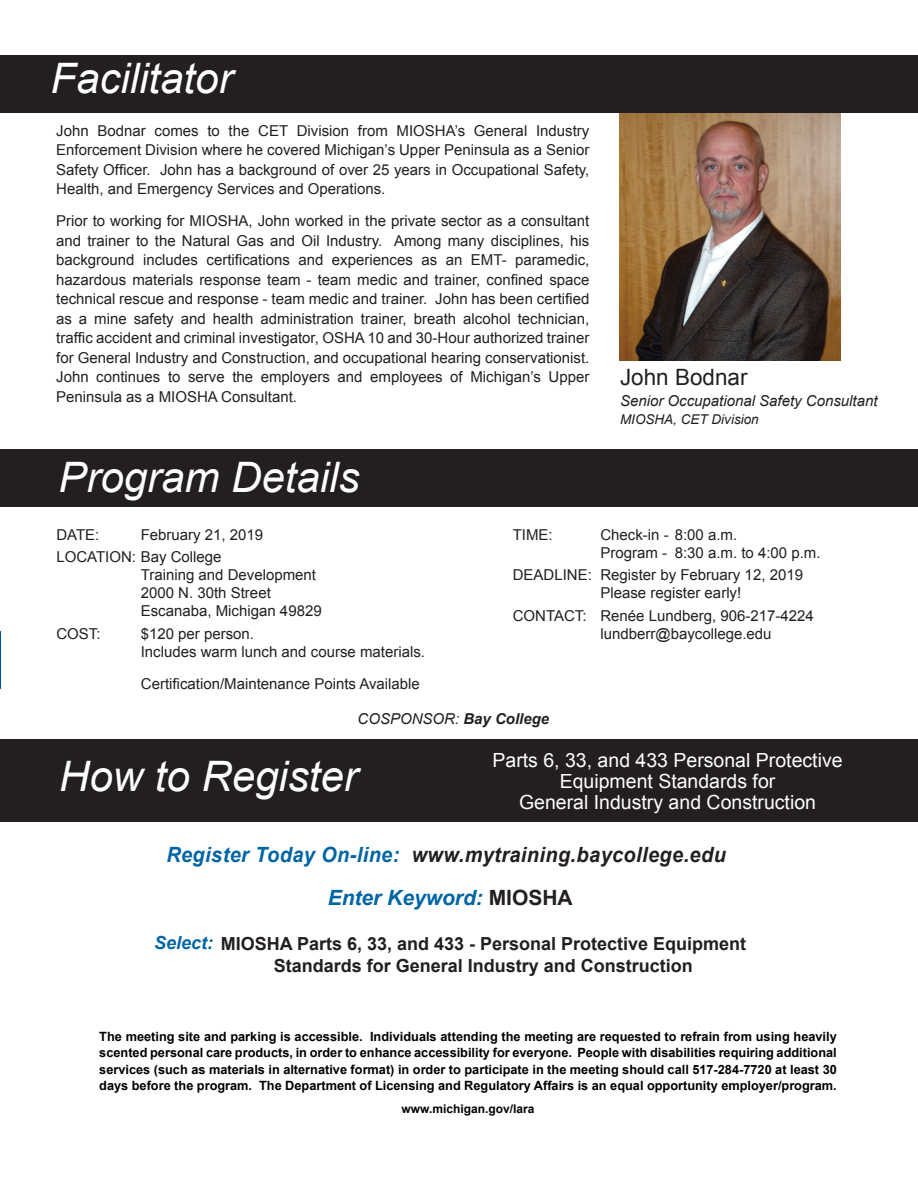
<style>
.page{position:relative;width:918px;height:1188px;background:#fff}
.page>*{position:absolute;margin:0;border:0;box-sizing:border-box;transform-origin:0 0}
.t1{font:italic 42px "Arial";color:#fff}
.t2{font:22.5px "Arial";color:#231f20}
.t3{font:italic 700 21px/43.3px "Arial";letter-spacing:.02em;color:#0065a4;text-align:center;scale:.95 1}
.t4{font:19.5px/21px "Arial";color:#fff;text-align:center}
.t5{font:700 18px/21.6px "Arial";color:#231f20}
.t6{font:15px/19.5px "Arial";color:#231f20}
.t7{font:italic 15px "Arial";color:#231f20}
.t8{font:italic 13.5px "Arial";color:#231f20}
.t9{font:700 12.75px/16.5px "Arial";color:#000;text-align:justify}
.t10{font:700 12px "Arial";color:#000}
.s1{font-weight:700}
.s2{color:#231f20}
.s3{font-style:normal;color:#231f20}
.s4{font-style:italic;color:#0065a4}
</style>
<div class="page">
<img style="left:620px;top:112px;width:221px;height:249px">
<div style="left:0;top:450px;width:918px;height:57px;background:#231f20"></div>
<div style="left:0;top:739px;width:918px;height:83px;background:#231f20"></div>
<div style="left:0;top:55px;width:918px;height:57px;background:#231f20"></div>
<hr style="left:0;top:632px;width:1px;height:57px;background:#01549d">
<h1 class="t1" style="left:51px;top:51px;width:184px">Facilitator</h1>
<p class="t6" style="left:56px;top:121px;width:535px;text-align:justify">John Bodnar comes to the CET Division from MIOSHA’s General Industry Enforcement Division where he covered Michigan’s Upper Peninsula as a Senior Safety Officer. John has a background of over 25 years in Occupational Safety, Health, and Emergency Services and Operations.</p>
<p class="t6" style="left:56px;top:211px;width:535px;text-align:justify">Prior to working for MIOSHA, John worked in the private sector as a consultant and trainer to the Natural Gas and Oil Industry. Among many disciplines, his background includes certifications and experiences as an EMT- paramedic, hazardous materials response team - team medic and trainer, confined space technical rescue and response - team medic and trainer. John has been certified as a mine safety and health administration trainer, breath alcohol technician, traffic accident and criminal investigator, OSHA 10 and 30-Hour authorized trainer for General Industry and Construction, and occupational hearing conservationist.<br>John continues to serve the employers and employees of Michigan’s Upper Peninsula as a MIOSHA Consultant.</p>
<h1 class="t1" style="left:58px;top:450px;width:303px">Program Details</h1>
<h2 class="t2" style="left:620px;top:363px;width:129px">John Bodnar</h2>
<p class="t7" style="left:620px;top:391px;width:259px">Senior Occupational Safety Consultant</p>
<p class="t8" style="left:620px;top:411px;width:140px">MIOSHA, CET Division</p>
<p class="t6" style="left:56px;top:523px;width:208px;line-height:22.5px;text-indent:84px">February 21, 2019<br>LOCATION: Bay College</p>
<p class="t6" style="left:141px;top:566px;width:182px;line-height:18px">Training and Development<br>2000 N. 30th Street<br>Escanaba, Michigan 49829</p>
<p class="t6" style="left:56px;top:624px;width:46px">COST:</p>
<p class="t6" style="left:141px;top:625px;width:286px;line-height:18px">$120 per person.<br>Includes warm lunch and course materials.</p>
<p class="t6" style="left:56px;top:525px;width:45px">DATE:</p>
<p class="t6" style="left:141px;top:674px;width:281px">Certification/Maintenance Points Available</p>
<p class="t6" style="left:513px;top:525px;width:42px">TIME:</p>
<p class="t6" style="left:600px;top:526px;width:222px;line-height:18px">Check-in - 8:00 a.m.<br>Program - 8:30 a.m. to 4:00 p.m.</p>
<p class="t6" style="left:600px;top:566px;width:204px;line-height:18px;text-indent:-88px">DEADLINE: Register by February 12, 2019<br>Please register early!</p>
<p class="t6" style="left:600px;top:607px;width:215px;line-height:18px;text-indent:-88px">CONTACT: Renée Lundberg, 906-217-4224 lundberr@baycollege.edu</p>
<p class="t7" style="left:358px;top:709px;width:193px">COSPONSOR: <span class="s1">Bay College</span></p>
<h1 class="t1" style="left:59px;top:749px;width:300px">How to Register</h1>
<h3 class="t4" style="left:493px;top:750px;width:352px">Parts 6, 33, and 433 Personal Protective<br>Equipment Standards for<br>General Industry and Construction</h3>
<h3 class="t3" style="left:166px;top:833px;width:591px">Register Today On-line: <span class="s2">www.mytraining.baycollege.edu<br></span>Enter Keyword: <span class="s3">MIOSHA</span></h3>
<p class="t5" style="left:274px;top:934px;width:474px;text-indent:-120px"><span class="s4">Select:</span> MIOSHA Parts 6, 33, and 433 - Personal Protective Equipment<br>Standards for General Industry and Construction</p>
<p class="t9" style="left:99px;top:1028px;width:739px">The meeting site and parking is accessible. Individuals attending the meeting are requested to refrain from using heavily scented personal care products, in order to enhance accessibility for everyone. People with disabilities requiring additional services (such as materials in alternative format) in order to participate in the meeting should call 517-284-7720 at least 30 days before the program. The Department of Licensing and Regulatory Affairs is an equal opportunity employer/program.</p>
<p class="t10" style="left:402px;top:1100px;width:134px">www.michigan.gov/lara</p>
</div>
